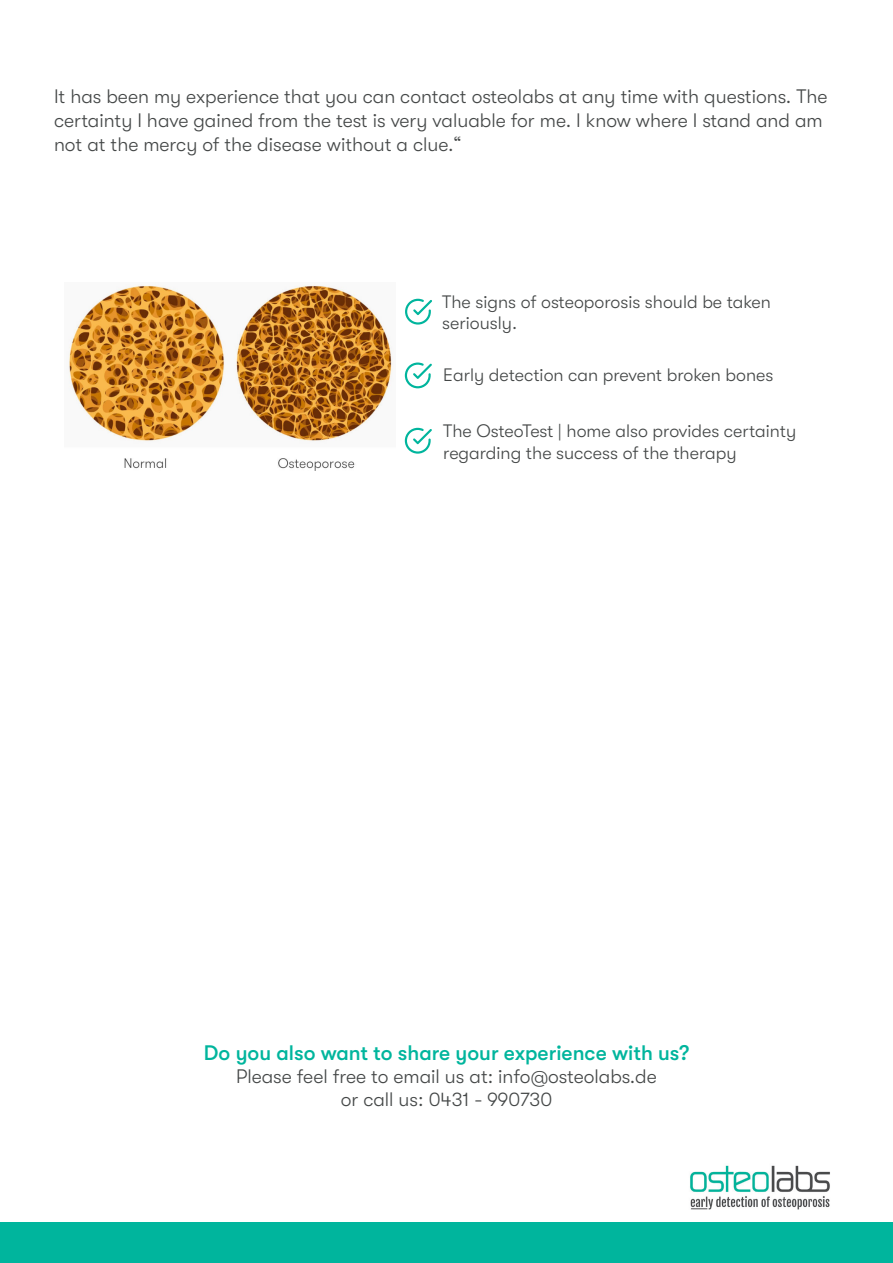
<style>
.page{position:relative;width:893px;height:1263px;background:#fff}
.page>*{position:absolute;margin:0;border:0;box-sizing:border-box;transform-origin:0 0}
.t1{font:500 21px "GT Walsheim Pro";color:#00b59d}
.t2{font:300 19.5px/23.9px "GT Walsheim Pro";color:#444747}
.t3{font:300 18px "GT Walsheim Pro";color:#444747}
</style>
<div class="page">
<img style="left:690px;top:1165px;width:140px;height:44px">
<div style="left:0;top:1222px;width:893px;height:41px;background:#00b59d"></div>
<img style="left:69px;top:284px;width:323px;height:187px">
<svg style="left:405px;top:299px;width:27px;height:26px"></svg>
<svg style="left:405px;top:362px;width:27px;height:26px"></svg>
<svg style="left:405px;top:428px;width:27px;height:26px"></svg>
<p class="t2" style="left:54px;top:85px;width:775px">It has been my experience that you can contact osteolabs at any time with questions. The certainty I have gained from the test is very valuable for me. I know where I stand and am not at the mercy of the disease without a clue.“</p>
<p class="t3" style="left:442px;top:291px;width:330px">The signs of osteoporosis should be taken</p>
<p class="t3" style="left:442px;top:313px;width:76px">seriously.</p>
<p class="t3" style="left:443px;top:364px;width:332px">Early detection can prevent broken bones</p>
<p class="t3" style="left:443px;top:421px;width:354px">The OsteoTest | home also provides certainty</p>
<p class="t3" style="left:443px;top:442px;width:295px">regarding the success of the therapy</p>
<p class="t1" style="left:204px;top:1040px;width:487px">Do you also want to share your experience with us?</p>
<p class="t2" style="left:236px;top:1064px;width:422px">Please feel free to email us at: info@osteolabs.de</p>
<p class="t2" style="left:341px;top:1088px;width:213px">or call us: 0431 - 990730</p>
</div>
